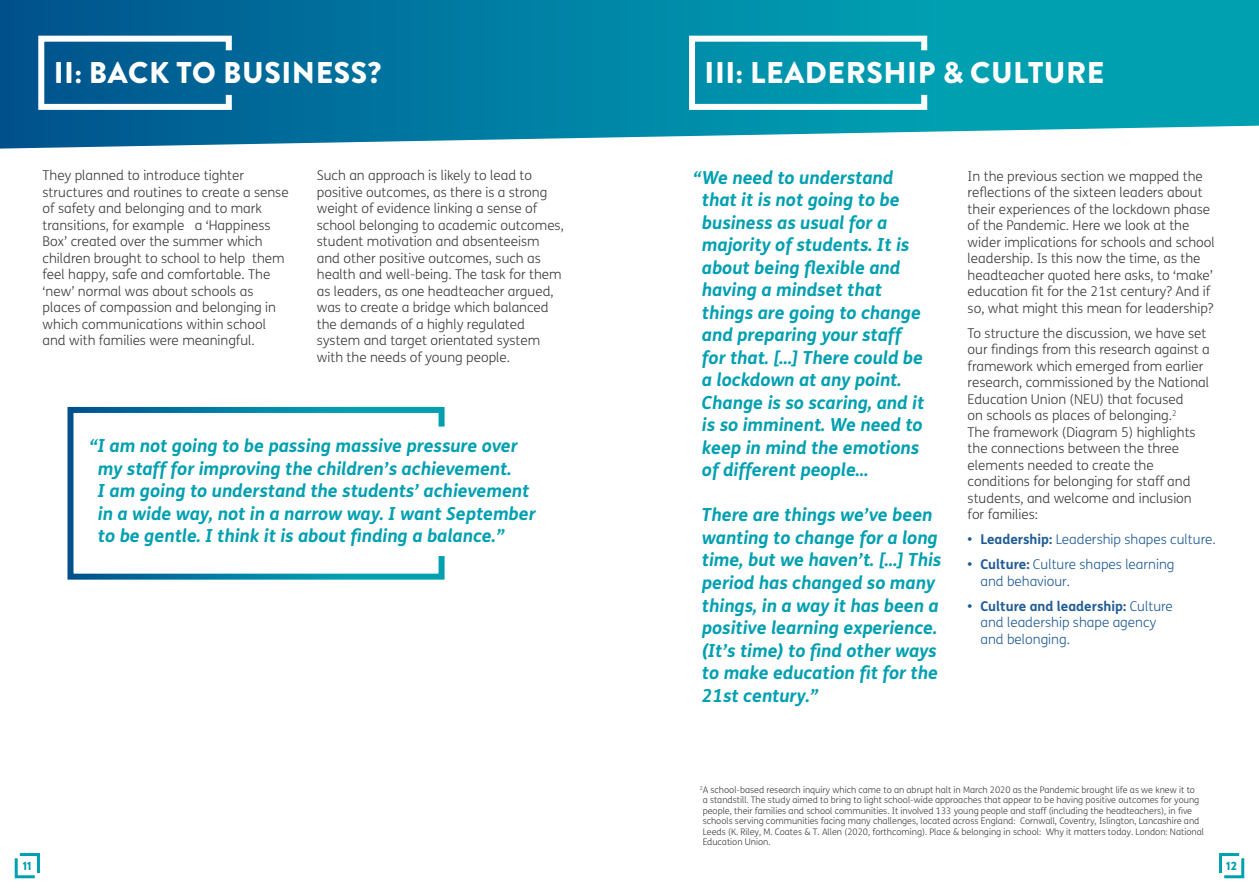
<style>
.page{position:relative;width:1259px;height:893px;background:#fff}
.page>*{position:absolute;margin:0;border:0;box-sizing:border-box;transform-origin:0 0}
.t1{font:900 30px "Brandon Grotesque";letter-spacing:.02em;color:#fff}
.t2{font:italic 700 18px/22.5px "FS Mencap";color:#00a0b1}
.t3{font:300 13.5px/16.5px "FS Mencap";color:#3c3c3b}
.t4{font:300 13.5px/16.5px "FS Mencap";color:#225c95}
.t5{font:900 12px "Brandon Grotesque";color:#00a0b1}
.t6{font:300 9px/10.5px "FS Mencap";color:#3c3c3b}
.s1{font-weight:700}
</style>
<div class="page">
<svg style="left:14px;top:853px;width:26px;height:26px"></svg>
<svg style="left:1219px;top:853px;width:26px;height:26px"></svg>
<svg style="left:0;top:0;width:1259px;height:149px;background:#1990ad"></svg>
<svg style="left:67px;top:406px;width:378px;height:174px"></svg>
<svg style="left:686px;top:33px;width:244px;height:80px"></svg>
<svg style="left:35px;top:33px;width:200px;height:80px"></svg>
<h1 class="t1" style="left:54px;top:51px;width:329px">II: BACK TO BUSINESS?</h1>
<h1 class="t1" style="left:704px;top:51px;width:401px">III: LEADERSHIP &amp; CULTURE</h1>
<p class="t3" style="left:43px;top:168px;width:248px">They planned to introduce tighter structures and routines to create a sense of safety and belonging and to mark transitions, for example a ‘Happiness Box’ created over the summer which children brought to school to help them feel happy, safe and comfortable. The ‘new’ normal was about schools as places of compassion and belonging in which communications within school and with families were meaningful.</p>
<p class="t3" style="left:317px;top:168px;width:249px">Such an approach is likely to lead to positive outcomes, as there is a strong weight of evidence linking a sense of school belonging to academic outcomes, student motivation and absenteeism and other positive outcomes, such as health and well-being. The task for them as leaders, as one headteacher argued, was to create a bridge which balanced the demands of a highly regulated system and target orientated system with the needs of young people.</p>
<p class="t2" style="left:98px;top:435px;width:439px;text-indent:-9px">“I am not going to be passing massive pressure over my staff for improving the children’s achievement.<br>I am going to understand the students’ achievement in a wide way, not in a narrow way. I want September to be gentle. I think it is about finding a balance.”</p>
<p class="t2" style="left:702px;top:166px;width:224px;text-indent:-9px">“We need to understand that it is not going to be business as usual for a majority of students. It is about being flexible and having a mindset that things are going to change and preparing your staff for that. [...] There could be a lockdown at any point.<br>Change is so scaring, and it is so imminent. We need to keep in mind the emotions of different people...</p>
<p class="t2" style="left:702px;top:504px;width:241px">There are things we’ve been wanting to change for a long time, but we haven’t. [...] This period has changed so many things, in a way it has been a positive learning experience. (It’s time) to find other ways to make education fit for the<br>21st century.”</p>
<p class="t3" style="left:967px;top:168px;width:249px">In the previous section we mapped the reflections of the sixteen leaders about their experiences of the lockdown phase of the Pandemic. Here we look at the wider implications for schools and school leadership. Is this now the time, as the headteacher quoted here asks, to ‘make’ education fit for the 21st century? And if so, what might this mean for leadership?</p>
<p class="t3" style="left:967px;top:325px;width:244px">To structure the discussion, we have set our findings from this research against a framework which emerged from earlier research, commissioned by the National Education Union (NEU) that focused<br>on schools as places of belonging.<sup>2<br></sup>The framework (Diagram 5) highlights the connections between the three elements needed to create the conditions for belonging for staff and students, and welcome and inclusion for families:</p>
<p class="t4" style="left:967px;top:531px;width:249px"><span class="s1">• Leadership:</span> Leadership shapes culture.</p>
<p class="t4" style="left:980px;top:556px;width:196px;text-indent:-13px"><span class="s1">• Culture:</span> Culture shapes learning and behaviour.</p>
<p class="t4" style="left:980px;top:598px;width:194px;text-indent:-13px"><span class="s1">• Culture and leadership:</span> Culture and leadership shape agency and belonging.</p>
<p class="t6" style="left:702px;top:784px;width:503px;text-indent:-3px"><sup>2</sup>A school-based research inquiry which came to an abrupt halt in March 2020 as the Pandemic brought life as we knew it to<br>a standstill. The study aimed to bring to light school-wide approaches that appear to be having positive outcomes for young people, their families and school communities. It involved 133 young people and staff (including the headteachers), in five schools serving communities facing many challenges, located across England: Cornwall, Coventry, Islington, Lancashire and Leeds (K. Riley, M. Coates &amp; T. Allen (2020, forthcoming). Place &amp; belonging in school: Why it matters today. London: National Education Union.</p>
<p class="t5" style="left:23px;top:857px;width:10px">11</p>
<p class="t5" style="left:1226px;top:857px;width:12px">12</p>
</div>
